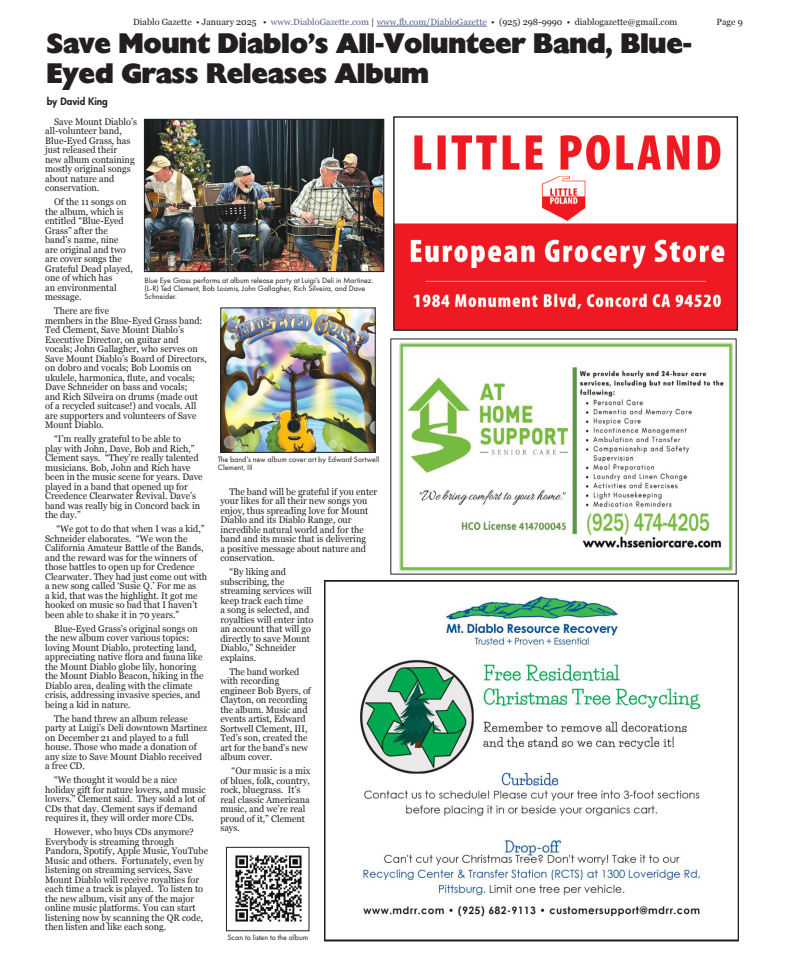
<style>
.page{position:relative;width:792px;height:972px;background:#fff}
.page>*{position:absolute;margin:0;border:0;box-sizing:border-box;transform-origin:0 0}
.t1{font:28px/30px "Herald";color:#241f1f}
.t2{font:800 10px "Futura";letter-spacing:-.005em;color:#241f1f}
.t3{font:9.5px/9.5px "Georgia";color:#241f1f;scale:.96 1}
.t4{font:9px "Georgia";color:#241f1f}
.t5{font:8px/8px "Futura PT";color:#241f1f}
.s1{color:#59628e}
</style>
<div class="page">
<hr style="left:377px;top:26px;width:110px;height:1px;background:#59628e">
<img style="left:360px;top:595px;width:341px;height:322px">
<div style="left:324px;top:581px;width:415px;height:360px;border:1px solid #241f1f"></div>
<img style="left:395px;top:134px;width:341px;height:195px">
<div style="left:393px;top:116px;width:345px;height:215px;border:1px solid #241f1f"></div>
<img style="left:399px;top:342px;width:335px;height:230px">
<img style="left:222px;top:309px;width:152px;height:142px">
<div style="left:220px;top:307px;width:156px;height:146px;border:1px solid #241f1f"></div>
<img style="left:146px;top:121px;width:236px;height:149px">
<div style="left:144px;top:119px;width:240px;height:153px;border:1px solid #241f1f"></div>
<img style="left:235px;top:855px;width:67px;height:67px">
<div style="left:226px;top:847px;width:83px;height:84px;border:1px solid #241f1f"></div>
<p class="t4" style="left:133px;top:16px;width:546px">Diablo Gazette • January 2025 • <span class="s1">www.DiabloGazette.com</span> | <span class="s1">www.fb.com/DiabloGazette</span> • (925) 298-9990 • diablogazette@gmail.com</p>
<p class="t4" style="left:717px;top:16px;width:28px">Page 9</p>
<h1 class="t1" style="left:47px;top:29px;width:647px">Save Mount Diablo’s All-Volunteer Band, Blue-<br>Eyed Grass Releases Album</h1>
<p class="t2" style="left:47px;top:95px;width:62px">by David King</p>
<p class="t3" style="left:45px;top:116px;width:97px;text-indent:9px">Save Mount Diablo’s all-volunteer band,<br>Blue-Eyed Grass, has just released their<br>new album containing mostly original songs about nature and conservation.</p>
<p class="t3" style="left:45px;top:197px;width:93px;text-indent:9px">Of the 11 songs on the album, which is entitled “Blue-Eyed<br>Grass” after the band’s name, nine are original and two are cover songs the<br>Grateful Dead played, one of which has<br>an environmental message.</p>
<p class="t3" style="left:45px;top:306px;width:170px;text-indent:9px">There are five<br>members in the Blue-Eyed Grass band:<br>Ted Clement, Save Mount Diablo’s Executive Director, on guitar and vocals; John Gallagher, who serves on Save Mount Diablo’s Board of Directors, on dobro and vocals; Bob Loomis on ukulele, harmonica, flute, and vocals; Dave Schneider on bass and vocals;<br>and Rich Silveira on drums (made out of a recycled suitcase!) and vocals. All are supporters and volunteers of Save Mount Diablo.</p>
<p class="t3" style="left:45px;top:434px;width:166px;text-indent:9px">“I’m really grateful to be able to<br>play with John, Dave, Bob and Rich,” Clement says. “They’re really talented musicians. Bob, John and Rich have been in the music scene for years. Dave played in a band that opened up for Creedence Clearwater Revival. Dave’s band was really big in Concord back in the day.”</p>
<p class="t3" style="left:45px;top:524px;width:170px;text-indent:11px">“We got to do that when I was a kid,” Schneider elaborates. “We won the California Amateur Battle of the Bands, and the reward was for the winners of those battles to open up for Credence Clearwater. They had just come out with a new song called ‘Susie Q.’ For me as<br>a kid, that was the highlight. It got me hooked on music so bad that I haven’t been able to shake it in 70 years.”</p>
<p class="t3" style="left:45px;top:623px;width:166px;text-indent:9px">Blue-Eyed Grass’s original songs on the new album cover various topics: loving Mount Diablo, protecting land, appreciating native flora and fauna like the Mount Diablo globe lily, honoring the Mount Diablo Beacon, hiking in the Diablo area, dealing with the climate crisis, addressing invasive species, and being a kid in nature.</p>
<p class="t3" style="left:45px;top:713px;width:170px;text-indent:9px">The band threw an album release party at Luigi’s Deli downtown Martinez on December 21 and played to a full house. Those who made a donation of any size to Save Mount Diablo received a free CD.</p>
<p class="t3" style="left:45px;top:775px;width:169px;text-indent:9px">“We thought it would be a nice holiday gift for nature lovers, and music lovers.” Clement said. They sold a lot of CDs that day. Clement says if demand requires it, they will order more CDs.</p>
<p class="t3" style="left:45px;top:827px;width:171px;text-indent:9px">However, who buys CDs anymore?<br>Everybody is streaming through Pandora, Spotify, Apple Music, YouTube Music and others. Fortunately, even by listening on streaming services, Save Mount Diablo will receive royalties for each time a track is played. To listen to the new album, visit any of the major online music platforms. You can start listening now by scanning the QR code, then listen and like each song.</p>
<p class="t5" style="left:144px;top:276px;width:230px">Blue Eye Grass performs at album release party at Luigi’s Deli in Martinez. (L-R) Ted Clement, Bob Loomis, John Gallagher, Rich Silveira, and Dave<br>Schneider.</p>
<p class="t5" style="left:218px;top:456px;width:163px">The band’s new album cover art by Edward Sortwell<br>Clement, III</p>
<p class="t3" style="left:220px;top:487px;width:165px;text-indent:9px">The band will be grateful if you enter your likes for all their new songs you enjoy, thus spreading love for Mount Diablo and its Diablo Range, our incredible natural world and for the band and its music that is delivering<br>a positive message about nature and conservation.</p>
<p class="t3" style="left:220px;top:567px;width:98px;text-indent:9px">“By liking and subscribing, the streaming services will keep track each time<br>a song is selected, and royalties will enter into an account that will go directly to save Mount<br>Diablo,” Schneider explains.</p>
<p class="t3" style="left:220px;top:667px;width:96px;text-indent:9px">The band worked with recording engineer Bob Byers, of<br>Clayton, on recording the album. Music and events artist, Edward<br>Sortwell Clement, III,<br>Ted’s son, created the art for the band’s new album cover.</p>
<p class="t3" style="left:220px;top:766px;width:95px;text-indent:11px">“Our music is a mix of blues, folk, country, rock, bluegrass. It’s real classic Americana music, and we’re real proud of it,” Clement says.</p>
<p class="t5" style="left:228px;top:933px;width:82px">Scan to listen to the album</p>
</div>
